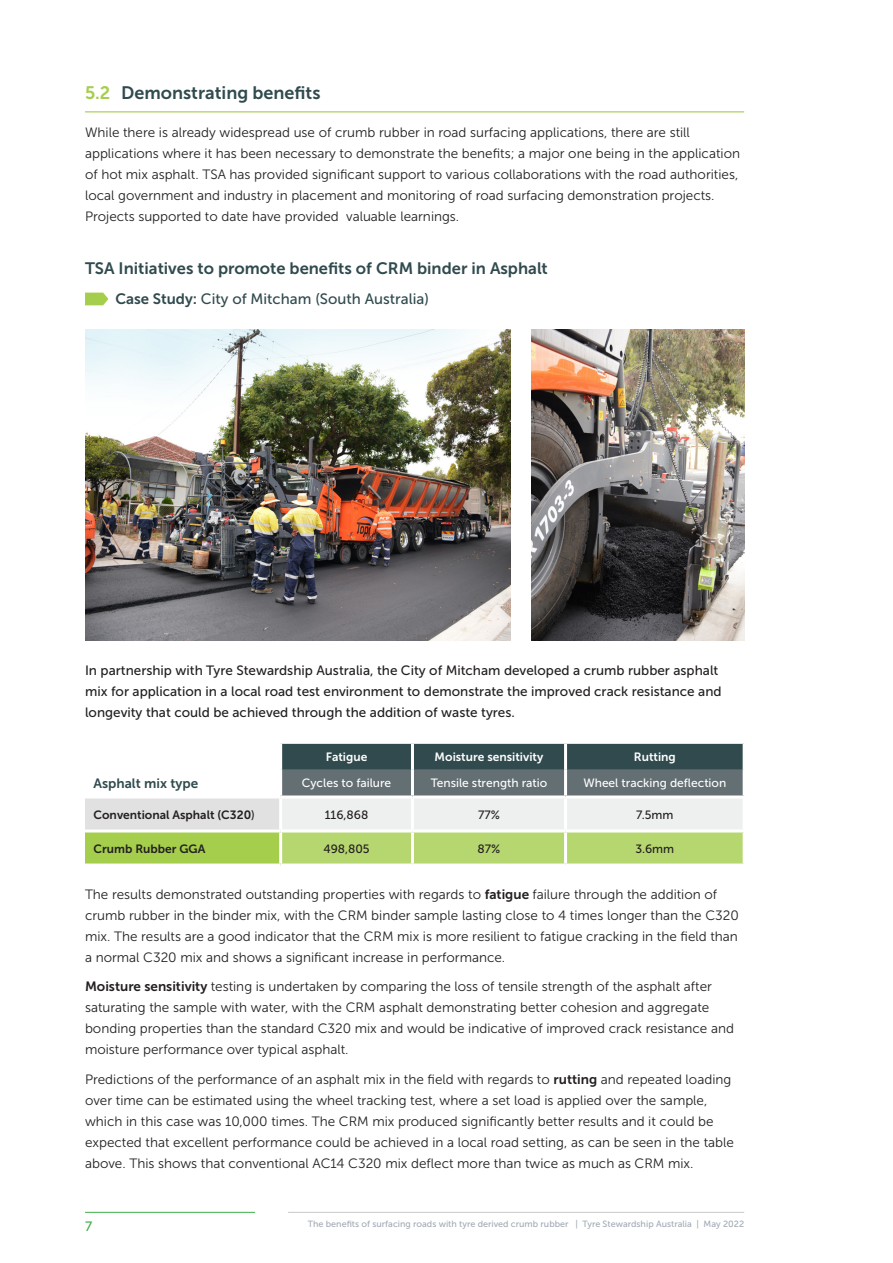
<style>
.page{position:relative;width:893px;height:1263px;background:#fff}
.page>*{position:absolute;margin:0;border:0;box-sizing:border-box;transform-origin:0 0}
._0_0_0_Subheading{font:18px "Museo Sans 700";color:#304a4e}
._0_0_0_Subheading-2{font:16.5px "Museo Sans 700";color:#304a4e}
.Body{font:15px "Museo Sans 500";color:#304a4e}
.Body-2{font:13.5px/21px "Museo Sans 300";color:#231f20}
.Body_Base{font:13.5px/21px "Museo Sans 300";color:#231f20}
.Body-3{font:13.5px/21px "Museo Sans 500";color:#231f20}
.Table_Body{font:13.5px "Museo Sans 700";color:#304a4e}
.t1{font:13.5px "Museo Sans 500";color:#40ae49}
.Table_Body-2{font:12px "Museo Sans 500";color:#fff}
.Table_Body-3{font:12px "Museo Sans 700";color:#231f20}
.Table_Body-4{font:12px "Museo Sans 700";color:#fff}
.Table_Body-5{font:12px "Museo Sans 500";color:#231f20}
.t2{font:9px "Museo Sans 500";color:#a3aab5}
.s1{color:#a4ce4c}
.s2{font-family:"Museo Sans 700"}
.s3{font-family:"Museo Sans 500"}
</style>
<div class="page">
<hr style="left:85px;top:1212px;width:170px;height:1px;background:#40ae49">
<hr style="left:288px;top:1212px;width:456px;height:1px;background:#c7c8ca">
<svg style="left:85px;top:744px;width:658px;height:119px;background:#aaba9e"></svg>
<hr style="left:279px;top:744px;width:3px;height:26px;background:#fff">
<hr style="left:411px;top:744px;width:3px;height:26px;background:#fff">
<hr style="left:564px;top:744px;width:3px;height:26px;background:#fff">
<hr style="left:279px;top:770px;width:3px;height:25px;background:#fff">
<hr style="left:411px;top:770px;width:3px;height:25px;background:#fff">
<hr style="left:564px;top:770px;width:3px;height:25px;background:#fff">
<hr style="left:279px;top:798px;width:3px;height:31px;background:#fff">
<hr style="left:411px;top:798px;width:3px;height:31px;background:#fff">
<hr style="left:564px;top:798px;width:3px;height:31px;background:#fff">
<hr style="left:279px;top:832px;width:3px;height:31px;background:#fff">
<hr style="left:411px;top:832px;width:3px;height:31px;background:#fff">
<hr style="left:564px;top:832px;width:3px;height:31px;background:#fff">
<hr style="left:85px;top:795px;width:196px;height:3px;background:#fff">
<hr style="left:281px;top:795px;width:131px;height:3px;background:#fff">
<hr style="left:412px;top:795px;width:154px;height:3px;background:#fff">
<hr style="left:566px;top:795px;width:180px;height:3px;background:#fff">
<hr style="left:85px;top:829px;width:196px;height:3px;background:#fff">
<hr style="left:281px;top:829px;width:131px;height:3px;background:#fff">
<hr style="left:412px;top:829px;width:154px;height:3px;background:#fff">
<hr style="left:566px;top:829px;width:180px;height:3px;background:#fff">
<hr style="left:85px;top:111px;width:659px;height:1px;background:#a4ce4c">
<svg style="left:85px;top:293px;width:23px;height:12px"></svg>
<img style="left:85px;top:330px;width:425px;height:310px">
<img style="left:531px;top:330px;width:213px;height:310px">
<p class="_0_0_0_Subheading" style="left:85px;top:82px;width:237px"><span class="s1">5.2</span> Demonstrating benefits</p>
<p class="Body_Base" style="left:85px;top:122px;width:656px">While there is already widespread use of crumb rubber in road surfacing applications, there are still applications where it has been necessary to demonstrate the benefits; a major one being in the application of hot mix asphalt. TSA has provided significant support to various collaborations with the road authorities, local government and industry in placement and monitoring of road surfacing demonstration projects.<br>Projects supported to date have provided valuable learnings.</p>
<p class="_0_0_0_Subheading-2" style="left:85px;top:259px;width:464px">TSA Initiatives to promote benefits of CRM binder in Asphalt</p>
<p class="Body" style="left:115px;top:290px;width:315px"><span class="s2">Case Study:</span> City of Mitcham (South Australia)</p>
<p class="Body-3" style="left:85px;top:659px;width:638px">In partnership with Tyre Stewardship Australia, the City of Mitcham developed a crumb rubber asphalt mix for application in a local road test environment to demonstrate the improved crack resistance and longevity that could be achieved through the addition of waste tyres.</p>
<p class="Table_Body-4" style="left:326px;top:750px;width:43px">Fatigue</p>
<p class="Table_Body-4" style="left:435px;top:750px;width:110px">Moisture sensitivity</p>
<p class="Table_Body-4" style="left:634px;top:750px;width:44px">Rutting</p>
<p class="Table_Body" style="left:94px;top:776px;width:106px">Asphalt mix type</p>
<p class="Table_Body-2" style="left:302px;top:777px;width:91px">Cycles to failure</p>
<p class="Table_Body-2" style="left:431px;top:777px;width:118px">Tensile strength ratio</p>
<p class="Table_Body-2" style="left:583px;top:777px;width:144px">Wheel tracking deflection</p>
<p class="Table_Body-3" style="left:94px;top:808px;width:163px">Conventional Asphalt (C320<span class="s3">)</span></p>
<p class="Table_Body-5" style="left:325px;top:808px;width:45px">116,868</p>
<p class="Table_Body-5" style="left:478px;top:808px;width:23px">77%</p>
<p class="Table_Body-5" style="left:636px;top:808px;width:39px">7.5mm</p>
<p class="Table_Body-3" style="left:94px;top:842px;width:113px">Crumb Rubber GGA</p>
<p class="Table_Body-5" style="left:323px;top:842px;width:48px">498,805</p>
<p class="Table_Body-5" style="left:478px;top:842px;width:24px">87%</p>
<p class="Table_Body-5" style="left:635px;top:842px;width:40px">3.6mm</p>
<p class="Body-2" style="left:85px;top:883px;width:655px">The results demonstrated outstanding properties with regards to <span class="s2">fatigue</span> failure through the addition of crumb rubber in the binder mix, with the CRM binder sample lasting close to 4 times longer than the C320 mix. The results are a good indicator that the CRM mix is more resilient to fatigue cracking in the field than a normal C320 mix and shows a significant increase in performance.</p>
<p class="Body-2" style="left:85px;top:976px;width:650px"><span class="s2">Moisture sensitivity</span> testing is undertaken by comparing the loss of tensile strength of the asphalt after saturating the sample with water, with the CRM asphalt demonstrating better cohesion and aggregate bonding properties than the standard C320 mix and would be indicative of improved crack resistance and moisture performance over typical asphalt.</p>
<p class="Body-2" style="left:85px;top:1068px;width:650px">Predictions of the performance of an asphalt mix in the field with regards to <span class="s2">rutting</span> and repeated loading over time can be estimated using the wheel tracking test, where a set load is applied over the sample, which in this case was 10,000 times. The CRM mix produced significantly better results and it could be expected that excellent performance could be achieved in a local road setting, as can be seen in the table above. This shows that conventional AC14 C320 mix deflect more than twice as much as CRM mix.</p>
<p class="t1" style="left:85px;top:1218px;width:9px">7</p>
<p class="t2" style="left:308px;top:1219px;width:438px">The benefits of surfacing roads with tyre derived crumb rubber | Tyre Stewardship Australia | May 2022</p>
</div>
